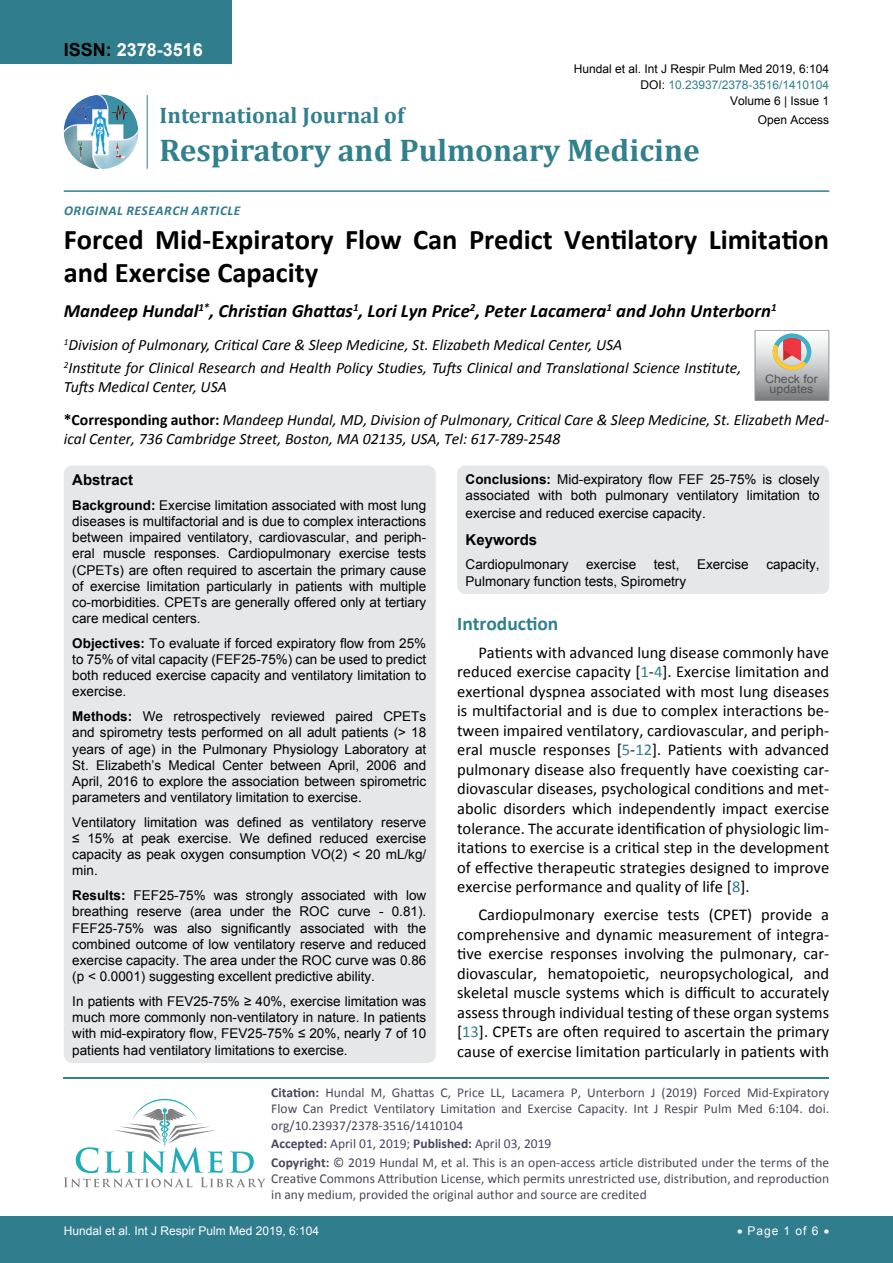
<style>
.page{position:relative;width:893px;height:1263px;background:#fff}
.page>*{position:absolute;margin:0;border:0;box-sizing:border-box;transform-origin:0 0}
.t1{font:700 31.5px "Cambria";color:#30808d}
.t2{font:700 28.5px/33px "Calibri";color:#000}
.t3{font:700 22.5px "Cambria";color:#30808d}
.t4{font:700 19.5px "Calibri";color:#30808d}
.t5{font:italic 700 18.75px "Calibri";color:#000}
.t6{font:700 18px "Arial";color:#fff}
.t7{font:16.5px/19.5px "Calibri";color:#000;text-align:justify}
.t8{font:italic 15.75px/23.1px "Calibri";color:#000}
.t9{font:700 15px "Arial";color:#000}
.t10{font:13.5px/16.2px "Arial";color:#000;text-align:justify}
.t11{font:13.5px/16.2px "Calibri";color:#47475c}
.t12{font:italic 700 13.5px "Calibri";letter-spacing:.04em;color:#307d8d}
.t13{font:12px "Arial";color:#000}
.t14{font:12px "Arial";color:#fff}
.t15{font:12px "Arial";color:#30808d}
.t16{font:11.7px/10.1px "Arial";color:#535353;text-align:center;scale:1.06 1}
.s1{color:#000}
.s2{font-weight:700;font-style:normal}
.s3{font-weight:700}
.s4{color:#30808d}
</style>
<div class="page">
<div style="left:0;top:1217px;width:893px;height:46px;background:#307d8d"></div>
<div style="left:0;top:0;width:231px;height:64px;background:#307d8d"></div>
<img style="left:64px;top:95px;width:74px;height:74px;border-radius:37px">
<hr style="left:147px;top:95px;width:1px;height:74px;background:#307d8d">
<hr style="left:64px;top:190px;width:765px;height:2px;background:#307d8d">
<hr style="left:64px;top:1077px;width:765px;height:1px;background:#30808d">
<svg style="left:64px;top:1099px;width:202px;height:88px"></svg>
<div style="left:64px;top:466px;width:372px;height:597px;background:#e6e7e8;border-radius:9px"></div>
<svg style="left:755px;top:330px;width:74px;height:71px"></svg>
<div style="left:457px;top:466px;width:372px;height:128px;background:#e6e7e8;border-radius:9px"></div>
<h3 class="t6" style="left:64px;top:38px;width:141px"><span class="s1">ISSN:</span> 2378-3516</h3>
<p class="t13" style="left:574px;top:60px;width:257px">Hundal et al. Int J Respir Pulm Med 2019, 6:104</p>
<p class="t13" style="left:730px;top:93px;width:101px">Volume 6 | Issue 1</p>
<p class="t15" style="left:640px;top:77px;width:190px"><span class="s1">DOI:</span> 10.23937/2378-3516/1410104</p>
<h3 class="t3" style="left:160px;top:100px;width:246px">International Journal of</h3>
<h1 class="t1" style="left:160px;top:128px;width:542px">Respiratory and Pulmonary Medicine</h1>
<p class="t13" style="left:758px;top:112px;width:73px">Open Access</p>
<p class="t12" style="left:64px;top:202px;width:178px">Original Research Article</p>
<h2 class="t2" style="left:64px;top:223px;width:767px">Forced Mid-Expiratory Flow Can Predict Ventilatory Limitation and Exercise Capacity</h2>
<h3 class="t5" style="left:64px;top:299px;width:714px">Mandeep Hundal<sup>1*</sup>, Christian Ghattas<sup>1</sup>, Lori Lyn Price<sup>2</sup>, Peter Lacamera<sup>1</sup> and John Unterborn<sup>1</sup></h3>
<p class="t8" style="left:64px;top:333px;width:679px"><sup>1</sup>Division of Pulmonary, Critical Care &amp; Sleep Medicine, St. Elizabeth Medical Center, USA<br><sup>2</sup>Institute for Clinical Research and Health Policy Studies, Tufts Clinical and Translational Science Institute,</p>
<p class="t8" style="left:64px;top:370px;width:767px;line-height:33.2px">Tufts Medical Center, USA<br><span class="s2">*Corresponding author:</span> Mandeep Hundal, MD, Division of Pulmonary, Critical Care &amp; Sleep Medicine, St. Elizabeth Med-</p>
<p class="t8" style="left:64px;top:427px;width:498px">ical Center, 736 Cambridge Street, Boston, MA 02135, USA, Tel: 617-789-2548</p>
<p class="t9" style="left:72px;top:470px;width:62px">Abstract</p>
<p class="t10" style="left:72px;top:497px;width:355px"><span class="s3">Background:</span> Exercise limitation associated with most lung diseases is multifactorial and is due to complex interactions between impaired ventilatory, cardiovascular, and periph&shy;eral muscle responses. Cardiopulmonary exercise tests (CPETs) are often required to ascertain the primary cause of exercise limitation particularly in patients with multiple co-morbidities. CPETs are generally offered only at tertiary care medical centers.</p>
<p class="t10" style="left:72px;top:635px;width:355px"><span class="s3">Objectives:</span> To evaluate if forced expiratory flow from 25% to 75% of vital capacity (FEF25-75%) can be used to predict both reduced exercise capacity and ventilatory limitation to exercise.</p>
<p class="t10" style="left:72px;top:708px;width:355px"><span class="s3">Methods:</span> We retrospectively reviewed paired CPETs and spirometry tests performed on all adult patients (&gt; 18 years of age) in the Pulmonary Physiology Laboratory at St. Elizabeth’s Medical Center between April, 2006 and April, 2016 to explore the association between spirometric parameters and ventilatory limitation to exercise.</p>
<p class="t10" style="left:72px;top:814px;width:355px">Ventilatory limitation was defined as ventilatory reserve ≤ 15% at peak exercise. We defined reduced exercise capacity as peak oxygen consumption VO(2) &lt; 20 mL/kg/ min.</p>
<p class="t10" style="left:72px;top:887px;width:356px"><span class="s3">Results:</span> FEF25-75% was strongly associated with low breathing reserve (area under the ROC curve - 0.81).<br>FEF25-75% was also significantly associated with the combined outcome of low ventilatory reserve and reduced exercise capacity. The area under the ROC curve was 0.86 (p &lt; 0.0001) suggesting excellent predictive ability.</p>
<p class="t10" style="left:72px;top:993px;width:355px">In patients with FEV25-75% ≥ 40%, exercise limitation was much more commonly non-ventilatory in nature. In patients with mid-expiratory flow, FEV25-75% ≤ 20%, nearly 7 of 10 patients had ventilatory limitations to exercise.</p>
<p class="t16" style="left:765px;top:374px;width:51px">Check for updates</p>
<p class="t10" style="left:466px;top:471px;width:355px"><span class="s3">Conclusions:</span> Mid-expiratory flow FEF 25-75% is closely associated with both pulmonary ventilatory limitation to</p>
<p class="t10" style="left:466px;top:505px;width:242px">exercise and reduced exercise capacity.</p>
<p class="t9" style="left:466px;top:529px;width:73px">Keywords</p>
<p class="t10" style="left:466px;top:557px;width:104px">Cardiopulmonary</p>
<p class="t10" style="left:586px;top:557px;width:52px">exercise</p>
<p class="t10" style="left:654px;top:557px;width:27px">test,</p>
<p class="t10" style="left:697px;top:557px;width:53px">Exercise</p>
<p class="t10" style="left:766px;top:557px;width:55px">capacity,</p>
<p class="t10" style="left:466px;top:573px;width:222px">Pulmonary function tests, Spirometry</p>
<h3 class="t4" style="left:457px;top:611px;width:103px">Introduction</h3>
<p class="t7" style="left:457px;top:643px;width:374px;text-indent:21px">Patients with advanced lung disease commonly have reduced exercise capacity [<span class="s4">1</span>-<span class="s4">4</span>]. Exercise limitation and exertional dyspnea associated with most lung diseases is multifactorial and is due to complex interactions be&shy;tween impaired ventilatory, cardiovascular, and periph&shy;eral muscle responses [<span class="s4">5</span>-<span class="s4">12</span>]. Patients with advanced pulmonary disease also frequently have coexisting car&shy;diovascular diseases, psychological conditions and met&shy;abolic disorders which independently impact exercise tolerance. The accurate identification of physiologic lim&shy;itations to exercise is a critical step in the development of effective therapeutic strategies designed to improve exercise performance and quality of life [<span class="s4">8</span>].</p>
<p class="t7" style="left:457px;top:905px;width:374px;text-indent:21px">Cardiopulmonary exercise tests (CPET) provide a comprehensive and dynamic measurement of integra&shy;tive exercise responses involving the pulmonary, car&shy;diovascular, hematopoietic, neuropsychological, and skeletal muscle systems which is difficult to accurately assess through individual testing of these organ systems [<span class="s4">13</span>]. CPETs are often required to ascertain the primary cause of exercise limitation particularly in patients with</p>
<p class="t11" style="left:271px;top:1084px;width:559px;text-align:justify"><span class="s3">Citation:</span> Hundal M, Ghattas C, Price LL, Lacamera P, Unterborn J (2019) Forced Mid-Expiratory Flow Can Predict Ventilatory Limitation and Exercise Capacity. Int J Respir Pulm Med 6:104. doi. org/10.23937/2378-3516/1410104</p>
<p class="t11" style="left:271px;top:1134px;width:559px;line-height:18.6px"><span class="s3">Accepted:</span> April 01, 2019; <span class="s3">Published:</span> April 03, 2019<br><span class="s3">Copyright:</span> © 2019 Hundal M, et al. This is an open-access article distributed under the terms of the</p>
<p class="t11" style="left:271px;top:1170px;width:559px">Creative Commons Attribution License, which permits unrestricted use, distribution, and reproduction in any medium, provided the original author and source are credited</p>
<p class="t14" style="left:64px;top:1223px;width:257px">Hundal et al. Int J Respir Pulm Med 2019, 6:104</p>
<p class="t14" style="left:737px;top:1223px;width:94px">• Page 1 of 6 •</p>
</div>
